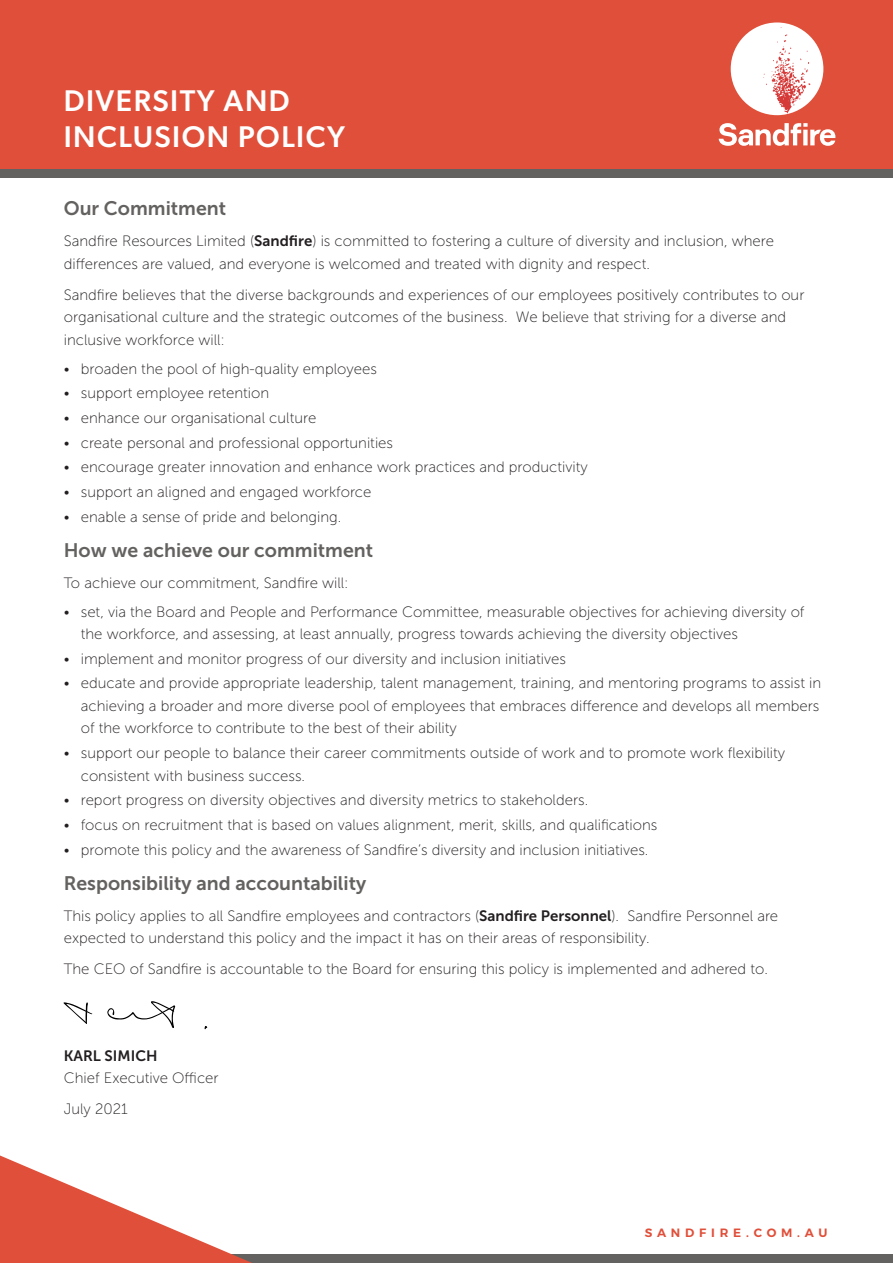
<style>
.page{position:relative;width:893px;height:1263px;background:#fff}
.page>*{position:absolute;margin:0;border:0;box-sizing:border-box;transform-origin:0 0}
.Main_Title_header_wh{font:500 30px/36px "Gibson";letter-spacing:.05em;color:#fff}
.Header_One{font:19.5px "Museo Sans 700";color:#646260}
.Body_text{font:15px/22.5px "Museo Sans 100";color:#231f20}
.Body_text-2{font:15px "Museo Sans 700";color:#231f20}
.t1{font:600 12px "Montserrat";letter-spacing:.4em;color:#e04f39}
.s1{font-family:"Museo Sans 700"}
</style>
<div class="page">
<div style="left:0;top:0;width:893px;height:169px;background:#e04f39"></div>
<div style="left:0;top:169px;width:893px;height:9px;background:#646260"></div>
<div style="left:731px;top:22px;width:92px;height:93px;background:#fff;border-radius:50%"></div>
<svg style="left:763px;top:27px;width:47px;height:86px"></svg>
<svg style="left:719px;top:123px;width:116px;height:23px"></svg>
<div style="left:0;top:1254px;width:893px;height:9px;background:#646260"></div>
<svg style="left:64px;top:1002px;width:28px;height:22px"></svg>
<svg style="left:107px;top:1001px;width:68px;height:27px"></svg>
<svg style="left:0;top:1155px;width:252px;height:108px"></svg>
<p class="Main_Title_header_wh" style="left:64px;top:82px;width:283px">DIVERSITY AND<br>INCLUSION POLICY</p>
<p class="Header_One" style="left:64px;top:198px;width:164px">Our Commitment</p>
<p class="Body_text" style="left:64px;top:230px;width:712px">Sandfire Resources Limited (<span class="s1">Sandfire</span>) is committed to fostering a culture of diversity and inclusion, where differences are valued, and everyone is welcomed and treated with dignity and respect.</p>
<p class="Body_text" style="left:64px;top:284px;width:742px">Sandfire believes that the diverse backgrounds and experiences of our employees positively contributes to our organisational culture and the strategic outcomes of the business. We believe that striving for a diverse and inclusive workforce will:</p>
<p class="Body_text" style="left:64px;top:358px;width:315px">• broaden the pool of high-quality employees</p>
<p class="Body_text" style="left:64px;top:382px;width:207px">• support employee retention</p>
<p class="Body_text" style="left:64px;top:407px;width:254px">• enhance our organisational culture</p>
<p class="Body_text" style="left:64px;top:431px;width:331px">• create personal and professional opportunities</p>
<p class="Body_text" style="left:64px;top:456px;width:526px">• encourage greater innovation and enhance work practices and productivity</p>
<p class="Body_text" style="left:64px;top:481px;width:309px">• support an aligned and engaged workforce</p>
<p class="Body_text" style="left:64px;top:505px;width:279px">• enable a sense of pride and belonging.</p>
<p class="Header_One" style="left:64px;top:539px;width:311px">How we achieve our commitment</p>
<p class="Body_text" style="left:64px;top:572px;width:286px">To achieve our commitment, Sandfire will:</p>
<p class="Body_text" style="left:81px;top:600px;width:725px;text-indent:-17px">• set, via the Board and People and Performance Committee, measurable objectives for achieving diversity of the workforce, and assessing, at least annually, progress towards achieving the diversity objectives</p>
<p class="Body_text" style="left:64px;top:648px;width:504px">• implement and monitor progress of our diversity and inclusion initiatives</p>
<p class="Body_text" style="left:81px;top:672px;width:742px;text-indent:-17px">• educate and provide appropriate leadership, talent management, training, and mentoring programs to assist in achieving a broader and more diverse pool of employees that embraces difference and develops all members of the workforce to contribute to the best of their ability</p>
<p class="Body_text" style="left:81px;top:742px;width:706px;text-indent:-17px">• support our people to balance their career commitments outside of work and to promote work flexibility consistent with business success.</p>
<p class="Body_text" style="left:64px;top:789px;width:526px">• report progress on diversity objectives and diversity metrics to stakeholders.</p>
<p class="Body_text" style="left:64px;top:814px;width:595px">• focus on recruitment that is based on values alignment, merit, skills, and qualifications</p>
<p class="Body_text" style="left:64px;top:838px;width:586px">• promote this policy and the awareness of Sandfire’s diversity and inclusion initiatives.</p>
<p class="Header_One" style="left:64px;top:872px;width:304px">Responsibility and accountability</p>
<p class="Body_text" style="left:64px;top:904px;width:716px">This policy applies to all Sandfire employees and contractors (<span class="s1">Sandfire Personnel</span>). Sandfire Personnel are expected to understand this policy and the impact it has on their areas of responsibility.</p>
<p class="Body_text" style="left:64px;top:958px;width:706px">The CEO of Sandfire is accountable to the Board for ensuring this policy is implemented and adhered to.</p>
<p class="Body_text-2" style="left:64px;top:1047px;width:95px">KARL SIMICH</p>
<p class="Body_text" style="left:64px;top:1067px;width:156px">Chief Executive Officer</p>
<p class="Body_text" style="left:64px;top:1098px;width:66px">July 2021</p>
<p class="t1" style="left:645px;top:1224px;width:184px">SANDFIRE.COM.AU</p>
</div>
